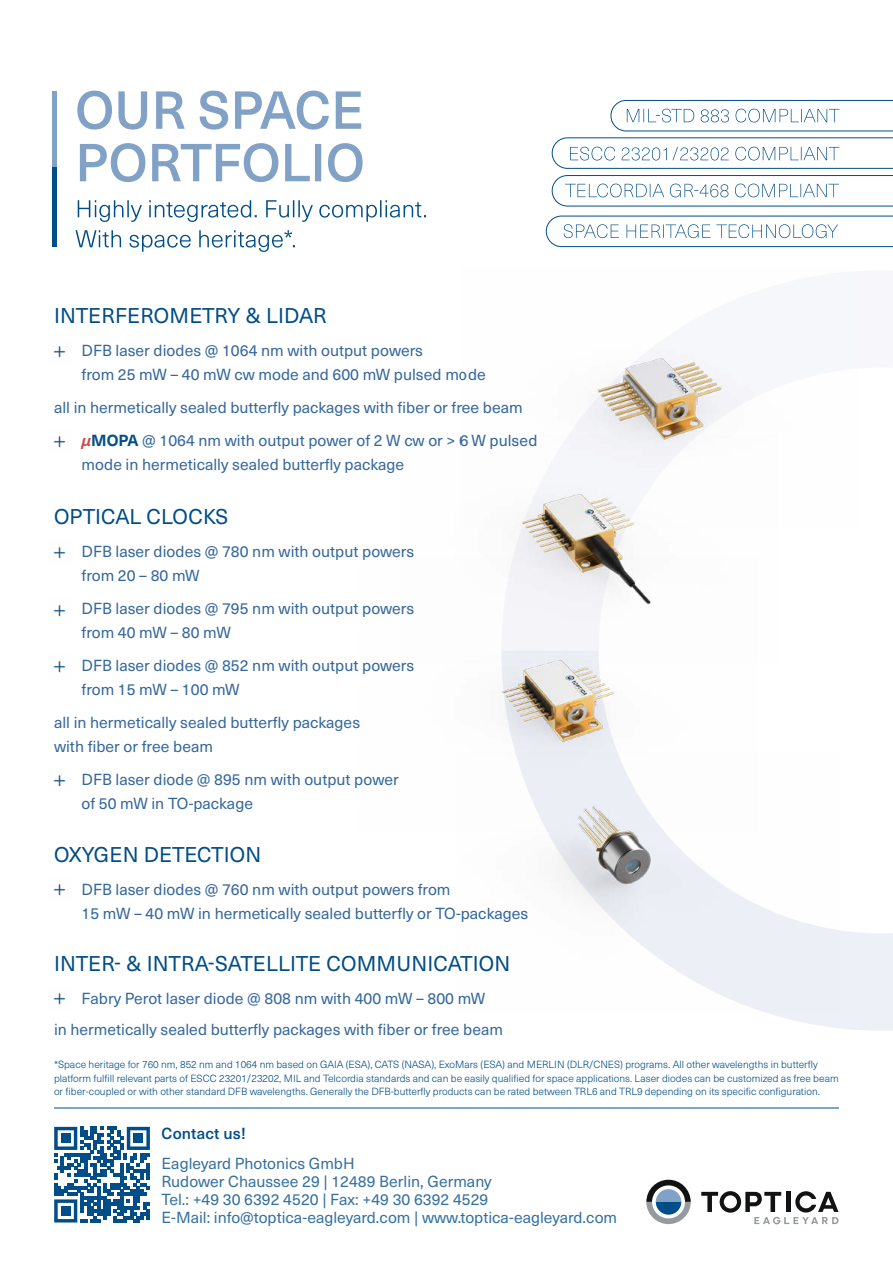
<style>
.page{position:relative;width:893px;height:1263px;background:#fff}
.page>*{position:absolute;margin:0;border:0;box-sizing:border-box;transform-origin:0 0}
.t1{font:21px "Neue Haas Unica Pro";letter-spacing:.01em;color:#004d87}
.t2{font:21px "Neue Haas Unica Pro";letter-spacing:-.01em;color:#004d87}
.t3{font:15.75px/24px "Neue Haas Unica Pro";color:#35679c}
.t4{font:15.75px/18px "Neue Haas Unica Pro";color:#004d87}
.t5{font:500 15.75px "Neue Haas Unica Pro";letter-spacing:.01em;color:#004d87}
.t6{font:300 10.2px/13.5px "Neue Haas Unica Pro";color:#004d87}
.s1{font-weight:700;font-style:italic;color:#ce484e}
.s2{font-weight:700;color:#004d87}
</style>
<div class="page">
<svg style="left:769px;top:930px;width:124px;height:101px;background:#f0f1f7"></svg>
<img style="left:53px;top:883px;width:13px;height:13px">
<img style="left:53px;top:992px;width:13px;height:13px">
<img style="left:53px;top:345px;width:13px;height:13px">
<img style="left:53px;top:435px;width:13px;height:13px">
<svg style="left:646px;top:1180px;width:45px;height:44px"></svg>
<svg style="left:701px;top:1191px;width:137px;height:33px"></svg>
<hr style="left:52px;top:91px;width:4px;height:76px;background:#82a1c7">
<hr style="left:52px;top:167px;width:4px;height:80px;background:#004d87">
<svg style="left:54px;top:1127px;width:96px;height:95px"></svg>
<div style="left:61px;top:1133px;width:10px;height:10px;background:#004d87"></div>
<div style="left:133px;top:1133px;width:10px;height:10px;background:#004d87"></div>
<div style="left:61px;top:1206px;width:10px;height:10px;background:#004d87"></div>
<img style="left:53px;top:604px;width:13px;height:13px">
<img style="left:53px;top:660px;width:13px;height:13px">
<img style="left:53px;top:546px;width:13px;height:13px">
<svg style="left:610px;top:100px;width:283px;height:31px"></svg>
<svg style="left:546px;top:216px;width:347px;height:31px"></svg>
<img style="left:547px;top:831px;width:292px;height:182px">
<img style="left:501px;top:662px;width:162px;height:169px">
<img style="left:569px;top:354px;width:174px;height:82px">
<img style="left:501px;top:436px;width:195px;height:226px">
<img style="left:53px;top:774px;width:13px;height:13px">
<hr style="left:54px;top:1108px;width:785px;height:1px;background:#004d87">
<svg style="left:552px;top:137px;width:341px;height:32px"></svg>
<svg style="left:552px;top:175px;width:341px;height:31px"></svg>
<svg style="left:76px;top:230px;width:219px;height:22px"></svg>
<svg style="left:78px;top:200px;width:348px;height:22px"></svg>
<svg style="left:80px;top:143px;width:283px;height:39px"></svg>
<svg style="left:77px;top:91px;width:284px;height:39px"></svg>
<h1 class="t1" style="left:54px;top:303px;width:274px">INTERFEROMETRY &amp; LIDAR</h1>
<p class="t3" style="left:82px;top:339px;width:406px">DFB laser diodes @ 1064 nm with output powers<br>from 25 mW – 40 mW cw mode and 600 mW pulsed mode</p>
<p class="t3" style="left:82px;top:391px;width:457px;line-height:33px;text-indent:-28px">all in hermetically sealed butterfly packages with fiber or free beam <span class="s1">µ</span><span class="s2">MOPA</span> @ 1064 nm with output power of 2 W cw or &gt; 6 W pulsed</p>
<p class="t3" style="left:82px;top:453px;width:324px">mode in hermetically sealed butterfly package</p>
<h1 class="t1" style="left:54px;top:504px;width:176px">OPTICAL CLOCKS</h1>
<p class="t3" style="left:82px;top:540px;width:334px">DFB laser diodes @ 780 nm with output powers from 20 – 80 mW</p>
<p class="t3" style="left:82px;top:597px;width:334px">DFB laser diodes @ 795 nm with output powers from 40 mW – 80 mW</p>
<p class="t3" style="left:82px;top:654px;width:334px">DFB laser diodes @ 852 nm with output powers from 15 mW – 100 mW</p>
<p class="t3" style="left:54px;top:711px;width:308px">all in hermetically sealed butterfly packages with fiber or free beam</p>
<p class="t3" style="left:82px;top:768px;width:319px">DFB laser diode @ 895 nm with output power of 50 mW in TO-package</p>
<h1 class="t2" style="left:54px;top:841px;width:209px">OXYGEN DETECTION</h1>
<p class="t3" style="left:82px;top:877px;width:448px">DFB laser diodes @ 760 nm with output powers from<br>15 mW – 40 mW in hermetically sealed butterfly or TO-packages</p>
<h1 class="t1" style="left:54px;top:951px;width:458px">INTER- &amp; INTRA-SATELLITE COMMUNICATION</h1>
<p class="t3" style="left:54px;top:983px;width:451px;line-height:30.8px;text-indent:28px">Fabry Perot laser diode @ 808 nm with 400 mW – 800 mW<br>in hermetically sealed butterfly packages with fiber or free beam</p>
<p class="t6" style="left:54px;top:1058px;width:786px">*Space heritage for 760 nm, 852 nm and 1064 nm based on GAIA (ESA), CATS (NASA), ExoMars (ESA) and MERLIN (DLR/CNES) programs. All other wavelengths in butterfly platform fulfill relevant parts of ESCC 23201/23202, MIL and Telcordia standards and can be easily qualified for space applications. Laser diodes can be customized as free beam or fiber-coupled or with other standard DFB wavelengths. Generally the DFB-butterfly products can be rated between TRL6 and TRL9 depending on its specific configuration.</p>
<p class="t5" style="left:162px;top:1124px;width:86px">Contact us!</p>
<p class="t4" style="left:162px;top:1154px;width:457px">Eagleyard Photonics GmbH<br>Rudower Chaussee 29 | 12489 Berlin, Germany<br>Tel.: +49 30 6392 4520 | Fax: +49 30 6392 4529<br>E-Mail: info@toptica-eagleyard.com | www.toptica-eagleyard.com</p>
</div>
